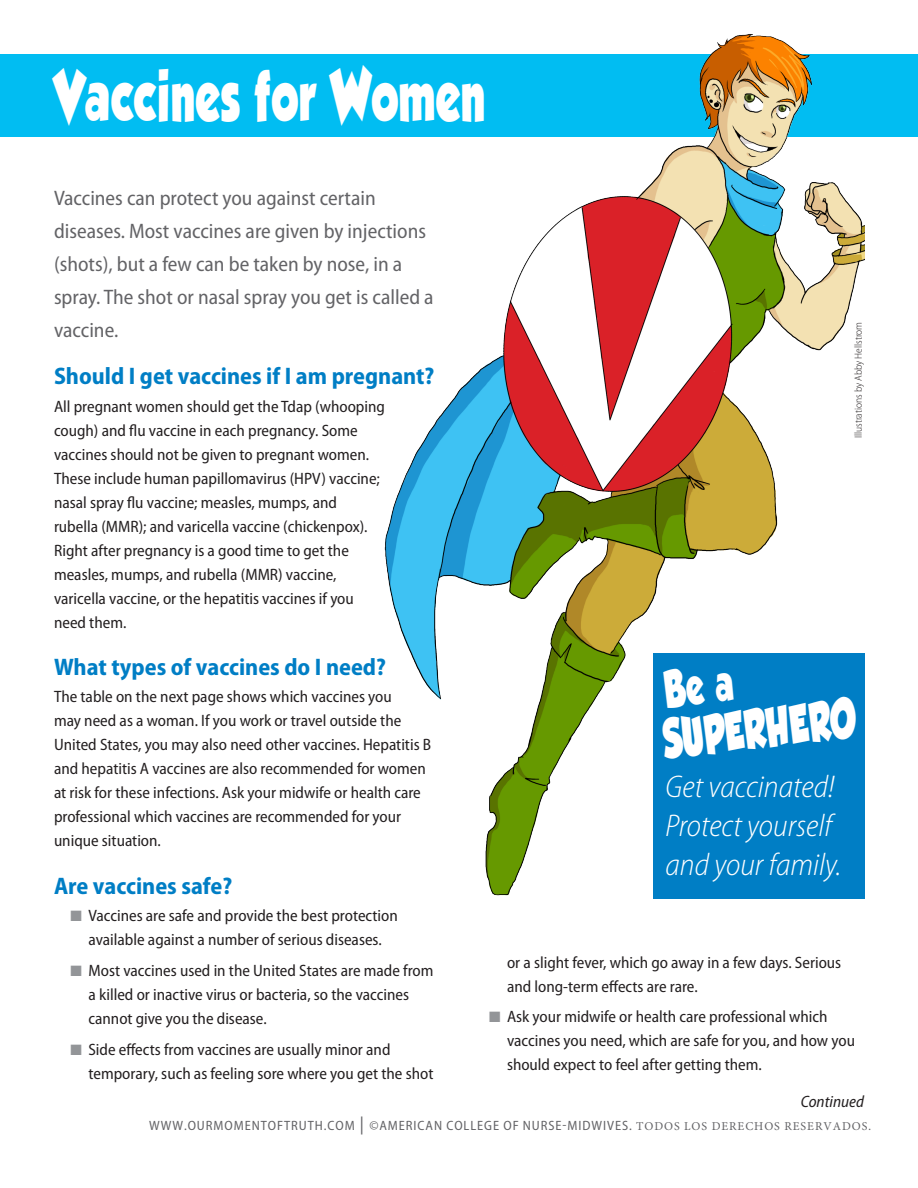
<style>
.page{position:relative;width:918px;height:1188px;background:#fff}
.page>*{position:absolute;margin:0;border:0;box-sizing:border-box;transform-origin:0 0}
.t1{font:63px "GROBOLD";letter-spacing:.03em;color:#fff;scale:.65 1}
.t2{font:48.45px "GROBOLD";color:#fff;scale:.65 1}
.body_text{font:italic 300 semi-condensed 31.5px/39px "Myriad Pro";color:#fff}
.Subhead_DkBlue{font:700 semi-condensed 24px "Myriad Pro";color:#007ec5}
.Intro_Paragraph{font:semi-condensed 21px/33px "Myriad Pro";color:#636366}
.body_text-2{font:semi-condensed 16.5px/24px "Myriad Pro";color:#231f20}
.body_text-3{font:italic semi-condensed 16.5px "Myriad Pro";color:#231f20}
.t3{font:semi-condensed 13.5px "Myriad Pro";letter-spacing:.07em;color:#636366}
.credit{font:300 semi-condensed 10.5px "Myriad Pro";color:#231f20}
.s1{color:#939598}
.s2{font-size:18px}
.s3{font-family:"Minion Pro";font-stretch:normal;font-size:12px}
.s4{font-size:12px}
</style>
<div class="page">
<div style="left:0;top:55px;width:918px;height:82px;background:#01bdf2"></div>
<img style="left:306px;top:34px;width:559px;height:862px">
<div style="left:653px;top:653px;width:212px;height:246px;background:#007ec5"></div>
<p class="t1" style="left:54px;top:59px;width:665px">Vaccines for Women</p>
<p class="Intro_Paragraph" style="left:54px;top:182px;width:381px">Vaccines can protect you against certain diseases. Most vaccines are given by injections (shots), but a few can be taken by nose, in a spray. The shot or nasal spray you get is called a vaccine.</p>
<p class="Subhead_DkBlue" style="left:54px;top:363px;width:382px">Should I get vaccines if I am pregnant?</p>
<p class="body_text-2" style="left:54px;top:394px;width:332px">All pregnant women should get the Tdap (whooping cough) and flu vaccine in each pregnancy. Some vaccines should not be given to pregnant women.<br>These include human papillomavirus (HPV) vaccine; nasal spray flu vaccine; measles, mumps, and rubella (MMR); and varicella vaccine (chickenpox).<br>Right after pregnancy is a good time to get the measles, mumps, and rubella (MMR) vaccine, varicella vaccine, or the hepatitis vaccines if you need them.</p>
<p class="Subhead_DkBlue" style="left:54px;top:653px;width:334px">What types of vaccines do I need?</p>
<p class="body_text-2" style="left:54px;top:685px;width:379px">The table on the next page shows which vaccines you<br>may need as a woman. If you work or travel outside the United States, you may also need other vaccines. Hepatitis B and hepatitis A vaccines are also recommended for women at risk for these infections. Ask your midwife or health care professional which vaccines are recommended for your unique situation.</p>
<p class="Subhead_DkBlue" style="left:54px;top:872px;width:180px">Are vaccines safe?</p>
<p class="body_text-2" style="left:70px;top:904px;width:329px;text-align:center"><span class="s1">■</span> Vaccines are safe and provide the best protection available against a number of serious diseases.</p>
<p class="body_text-2" style="left:88px;top:959px;width:347px;text-indent:-18px"><span class="s1">■</span> Most vaccines used in the United States are made from a killed or inactive virus or bacteria, so the vaccines cannot give you the disease.</p>
<p class="body_text-2" style="left:88px;top:1037px;width:346px;text-indent:-18px"><span class="s1">■</span> Side effects from vaccines are usually minor and temporary, such as feeling sore where you get the shot</p>
<p class="credit" style="left:853px;top:438px;width:118px;rotate:-90deg">Illustrations by Abby Hellstrom</p>
<p class="t2" style="left:660px;top:712px;width:298px;rotate:-7deg">SUPERHERO</p>
<p class="body_text" style="left:665px;top:768px;width:178px">Get vaccinated!<br>Protect yourself and your family.</p>
<p class="body_text-2" style="left:507px;top:950px;width:336px">or a slight fever, which go away in a few days. Serious and long-term effects are rare.</p>
<p class="body_text-2" style="left:507px;top:1005px;width:350px;text-indent:-18px"><span class="s1">■</span> Ask your midwife or health care professional which vaccines you need, which are safe for you, and how you should expect to feel after getting them.</p>
<p class="body_text-3" style="left:801px;top:1092px;width:65px">Continued</p>
<p class="t3" style="left:149px;top:1118px;width:723px">WWW.OURMOMENTOFTRUTH.COM <span class="s2">|</span> ©AMERICAN COLLEGE OF NURSE-MIDWIVES. <span class="s3">TODOS LOS DERECHOS RESERVADOS</span><span class="s4">.</span></p>
</div>
